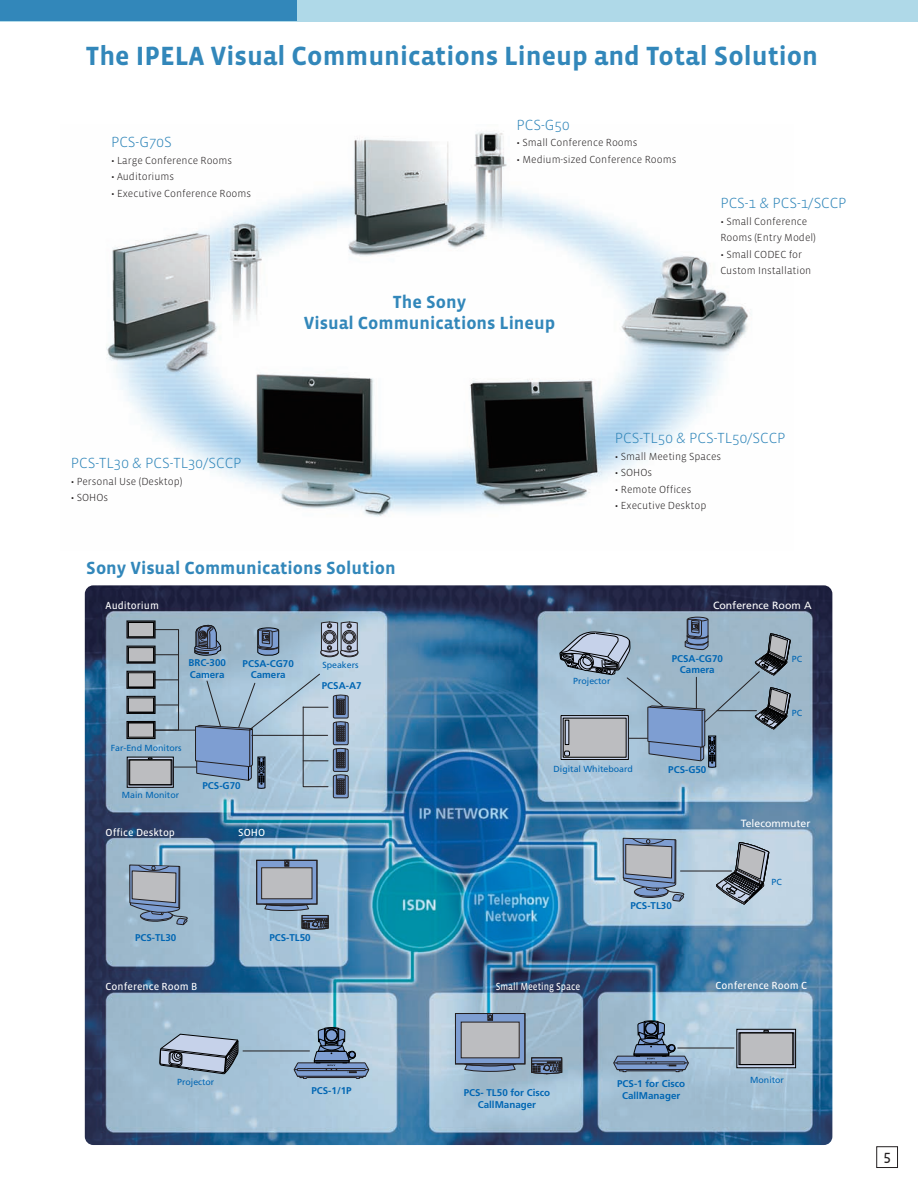
<style>
.page{position:relative;width:918px;height:1188px;background:#fff}
.page>*{position:absolute;margin:0;border:0;box-sizing:border-box;transform-origin:0 0}
.t1{font:700 27px "Vista Sans";color:#3287ba}
.t2{font:700 18px/21.6px "Vista Sans";color:#3287ba;text-align:center}
.t3{font:300 15px "Vista Sans";color:#3287ba}
.t4{font:15px "Vista Sans Reg";color:#231f20}
.t5{font:300 10.5px/16.5px "Vista Sans";color:#231f20}
.t6{font:10.5px "Vista Sans Reg";color:#fff}
.t7{font:10.5px "Frutiger";color:#fff}
.t8{font:10.5px "Vista Sans Reg";color:#fff;scale:.87 1}
.t9{font:700 9.75px/11.2px "Frutiger";color:#0166b3;text-align:center}
.t10{font:8.85px "Frutiger";color:#0166b3}
</style>
<div class="page">
<div style="left:0;top:0;width:918px;height:21px;background:#afd9e8"></div>
<div style="left:0;top:0;width:297px;height:21px;background:#3287ba"></div>
<img style="left:106px;top:132px;width:642px;height:385px">
<img style="left:85px;top:586px;width:747px;height:559px;border-radius:9px">
<hr style="left:151px;top:730px;width:53px;height:1px;background:#231f20">
<svg style="left:155px;top:705px;width:22px;height:1px"></svg>
<svg style="left:155px;top:679px;width:22px;height:1px"></svg>
<svg style="left:155px;top:654px;width:22px;height:1px"></svg>
<div style="left:150px;top:629px;width:29px;height:101px;border:1px solid #231f20"></div>
<hr style="left:172px;top:767px;width:56px;height:1px;background:#231f20">
<svg style="left:259px;top:862px;width:56px;height:40px"></svg>
<div style="left:257px;top:860px;width:60px;height:44px;border:1px solid #231f20"></div>
<div style="left:262px;top:868px;width:50px;height:31px;background:#bcbdc0"></div>
<div style="left:261px;top:868px;width:51px;height:31px;border:1px solid #231f20"></div>
<svg style="left:285px;top:860px;width:4px;height:6px"></svg>
<svg style="left:261px;top:902px;width:68px;height:28px;background:#7f94aa"></svg>
<svg style="left:461px;top:1064px;width:59px;height:8px"></svg>
<svg style="left:457px;top:1015px;width:66px;height:47px"></svg>
<div style="left:455px;top:1013px;width:70px;height:51px;border:1px solid #231f20"></div>
<div style="left:461px;top:1022px;width:58px;height:36px;background:#bcbdc0"></div>
<div style="left:461px;top:1022px;width:58px;height:36px;border:1px solid #231f20"></div>
<svg style="left:488px;top:1013px;width:5px;height:7px"></svg>
<svg style="left:531px;top:1058px;width:31px;height:16px"></svg>
<svg style="left:614px;top:1020px;width:75px;height:52px;background:#778da8"></svg>
<svg style="left:294px;top:1027px;width:75px;height:52px;background:#7c92ac"></svg>
<svg style="left:129px;top:759px;width:43px;height:1px"></svg>
<div style="left:130px;top:760px;width:41px;height:25px;background:#bcbdc0"></div>
<div style="left:129px;top:760px;width:43px;height:25px;border:1px solid #000"></div>
<hr style="left:678px;top:1048px;width:56px;height:1px;background:#231f20">
<svg style="left:739px;top:1031px;width:55px;height:35px"></svg>
<div style="left:737px;top:1029px;width:59px;height:39px;border:1px solid #000"></div>
<div style="left:740px;top:1033px;width:53px;height:32px;background:#bcbdc0"></div>
<div style="left:739px;top:1033px;width:55px;height:32px;border:1px solid #000"></div>
<div style="left:127px;top:721px;width:28px;height:18px;border:1px solid #000"></div>
<div style="left:128px;top:722px;width:26px;height:16px;border:1px solid #000"></div>
<div style="left:128px;top:723px;width:26px;height:14px;background:#bcbdc0"></div>
<div style="left:128px;top:723px;width:26px;height:14px;border:1px solid #000"></div>
<div style="left:127px;top:696px;width:28px;height:18px;border:1px solid #000"></div>
<div style="left:128px;top:697px;width:26px;height:16px;border:1px solid #000"></div>
<div style="left:128px;top:698px;width:26px;height:14px;background:#bcbdc0"></div>
<div style="left:128px;top:698px;width:26px;height:14px;border:1px solid #000"></div>
<div style="left:127px;top:671px;width:28px;height:17px;border:1px solid #000"></div>
<div style="left:128px;top:672px;width:26px;height:16px;border:1px solid #000"></div>
<div style="left:128px;top:673px;width:26px;height:14px;background:#bcbdc0"></div>
<div style="left:128px;top:673px;width:26px;height:14px;border:1px solid #000"></div>
<div style="left:127px;top:646px;width:28px;height:17px;border:1px solid #000"></div>
<div style="left:128px;top:647px;width:26px;height:15px;border:1px solid #000"></div>
<div style="left:128px;top:648px;width:26px;height:14px;background:#bcbdc0"></div>
<div style="left:128px;top:648px;width:26px;height:14px;border:1px solid #000"></div>
<div style="left:127px;top:621px;width:28px;height:17px;border:1px solid #000"></div>
<div style="left:128px;top:623px;width:26px;height:14px;background:#bcbdc0"></div>
<div style="left:128px;top:622px;width:26px;height:15px;border:1px solid #000"></div>
<svg style="left:716px;top:842px;width:53px;height:63px;background:#8f9aa4"></svg>
<hr style="left:681px;top:871px;width:51px;height:1px;background:#231f20">
<svg style="left:129px;top:865px;width:61px;height:60px;background:#8c9baf"></svg>
<svg style="left:623px;top:838px;width:64px;height:63px;background:#93a2b5"></svg>
<hr style="left:243px;top:1051px;width:67px;height:1px;background:#231f20">
<svg style="left:194px;top:598px;width:164px;height:230px;background:#8da7be"></svg>
<svg style="left:560px;top:617px;width:231px;height:151px;background:#93a8bc"></svg>
<hr style="left:717px;top:710px;width:39px;height:1px;background:#231f20">
<svg style="left:159px;top:1034px;width:79px;height:46px;background:#96a5b8"></svg>
<div style="left:876px;top:1146px;width:22px;height:22px;border:1px solid #231f20"></div>
<h1 class="t1" style="left:86px;top:40px;width:734px">The IPELA Visual Communications Lineup and Total Solution</h1>
<h3 class="t3" style="left:111px;top:133px;width:62px">PCS-G70S</h3>
<p class="t5" style="left:111px;top:152px;width:123px">• Large Conference Rooms</p>
<p class="t5" style="left:111px;top:168px;width:65px">• Auditoriums</p>
<p class="t5" style="left:111px;top:185px;width:142px">• Executive Conference Rooms</p>
<h3 class="t3" style="left:517px;top:116px;width:55px">PCS-G50</h3>
<p class="t5" style="left:517px;top:134px;width:122px">• Small Conference Rooms</p>
<p class="t5" style="left:517px;top:151px;width:161px">• Medium-sized Conference Rooms</p>
<h2 class="t2" style="left:304px;top:291px;width:253px">The Sony<br>Visual Communications Lineup</h2>
<h3 class="t3" style="left:720px;top:194px;width:128px">PCS-1 &amp; PCS-1/SCCP</h3>
<p class="t5" style="left:720px;top:213px;width:97px">• Small Conference<br>Rooms (Entry Model)</p>
<p class="t5" style="left:720px;top:246px;width:93px">• Small CODEC for<br>Custom Installation</p>
<h3 class="t3" style="left:71px;top:455px;width:172px">PCS-TL30 &amp; PCS-TL30/SCCP</h3>
<p class="t5" style="left:71px;top:473px;width:113px">• Personal Use (Desktop)</p>
<p class="t5" style="left:71px;top:490px;width:39px">• SOHOs</p>
<h2 class="t2" style="left:86px;top:557px;width:311px">Sony Visual Communications Solution</h2>
<h3 class="t3" style="left:615px;top:429px;width:172px">PCS-TL50 &amp; PCS-TL50/SCCP</h3>
<p class="t5" style="left:615px;top:448px;width:108px">• Small Meeting Spaces</p>
<p class="t5" style="left:615px;top:464px;width:39px">• SOHOs</p>
<p class="t5" style="left:615px;top:481px;width:78px">• Remote Offices</p>
<p class="t5" style="left:615px;top:497px;width:93px">• Executive Desktop</p>
<p class="t6" style="left:106px;top:600px;width:55px">Auditorium</p>
<p class="t7" style="left:713px;top:601px;width:100px">Conference Room A</p>
<p class="t9" style="left:188px;top:658px;width:39px;text-align:left">BRC-300<br>Camera</p>
<p class="t9" style="left:243px;top:658px;width:53px">PCSA-CG70<br>Camera</p>
<p class="t10" style="left:111px;top:744px;width:73px">Far-End Monitors</p>
<p class="t10" style="left:122px;top:791px;width:59px">Main Monitor</p>
<p class="t6" style="left:106px;top:827px;width:71px">Office Desktop</p>
<p class="t9" style="left:202px;top:781px;width:40px">PCS-G70</p>
<p class="t6" style="left:238px;top:827px;width:28px">SOHO</p>
<p class="t10" style="left:322px;top:661px;width:38px">Speakers</p>
<p class="t9" style="left:322px;top:681px;width:41px">PCSA-A7</p>
<p class="t9" style="left:135px;top:933px;width:43px">PCS-TL30</p>
<p class="t9" style="left:269px;top:933px;width:43px">PCS-TL50</p>
<p class="t10" style="left:573px;top:677px;width:39px">Projector</p>
<p class="t10" style="left:554px;top:765px;width:81px">Digital Whiteboard</p>
<p class="t9" style="left:672px;top:654px;width:53px">PCSA-CG70<br>Camera</p>
<p class="t10" style="left:792px;top:655px;width:12px">PC</p>
<p class="t10" style="left:792px;top:709px;width:12px">PC</p>
<p class="t9" style="left:668px;top:765px;width:40px">PCS-G50</p>
<p class="t7" style="left:741px;top:819px;width:71px">Telecommuter</p>
<p class="t9" style="left:630px;top:901px;width:43px">PCS-TL30</p>
<p class="t10" style="left:771px;top:878px;width:12px">PC</p>
<p class="t6" style="left:106px;top:980px;width:93px">Conference Room B</p>
<p class="t8" style="left:496px;top:980px;width:99px">Small Meeting Space</p>
<p class="t6" style="left:716px;top:979px;width:93px">Conference Room C</p>
<p class="t10" style="left:177px;top:1078px;width:39px">Projector</p>
<p class="t9" style="left:311px;top:1085px;width:42px">PCS-1/1P</p>
<p class="t9" style="left:464px;top:1088px;width:88px;line-height:12px">PCS- TL50 for Cisco<br>CallManager</p>
<p class="t9" style="left:617px;top:1078px;width:70px;line-height:12px">PCS-1 for Cisco<br>CallManager</p>
<p class="t10" style="left:750px;top:1077px;width:35px">Monitor</p>
<h3 class="t4" style="left:883px;top:1147px;width:9px">5</h3>
</div>
